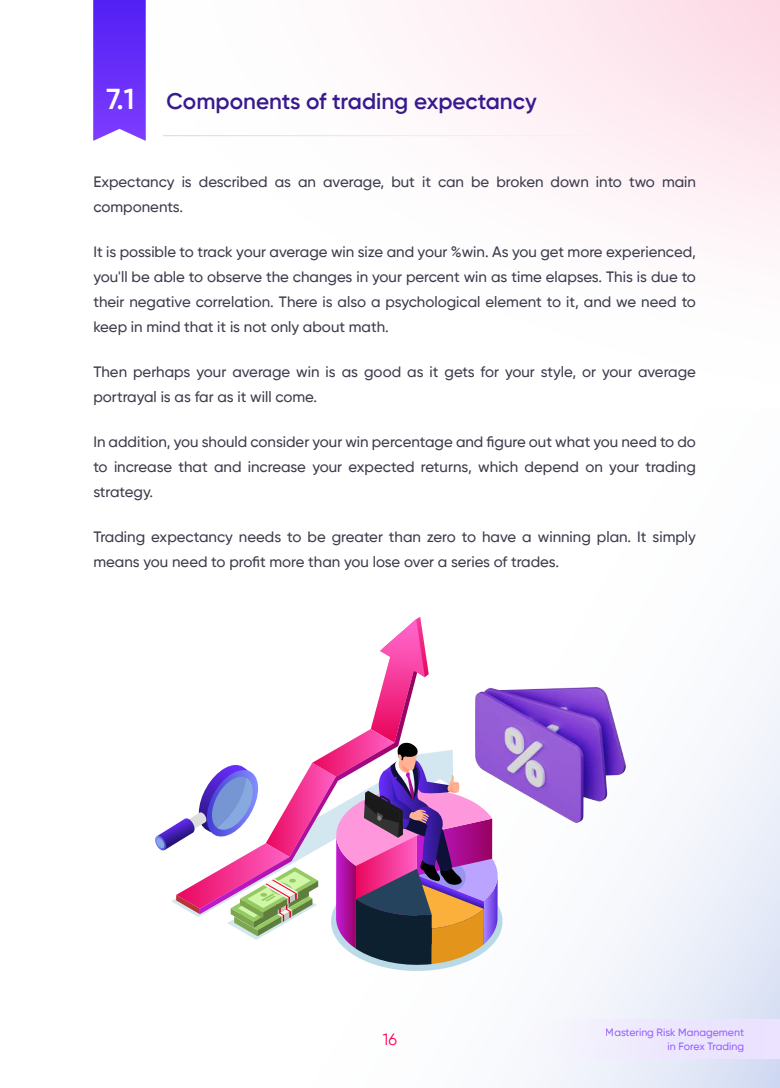
<style>
.page{position:relative;width:780px;height:1088px;background:#fff}
.page>*{position:absolute;margin:0;border:0;box-sizing:border-box;transform-origin:0 0}
.t1{font:600 22.5px "Gilroy";color:#38198e}
.t2{font:16.25px "Gilroy";color:#ff0054}
.t3{font:500 15px/25px "Gilroy";color:#3c3c4c}
.t4{font:500 10.62px/14.1px "Gilroy";color:#803eff;text-align:right}
.s1{font-size:28.75px;color:#fff}
</style>
<div class="page">
<svg style="left:415px;top:0;width:364px;height:242px"></svg>
<svg style="left:502px;top:666px;width:278px;height:422px"></svg>
<svg style="left:93px;top:0;width:53px;height:141px;background:#6e38f8"></svg>
<hr style="left:163px;top:135px;width:545px;height:1px;background:#fff">
<img style="left:502px;top:687px;width:123px;height:135px">
<svg style="left:155px;top:617px;width:347px;height:354px"></svg>
<div style="left:494px;top:1019px;width:285px;height:40px;background:linear-gradient(to right,#f8fafc,#e7defe)"></div>
<h1 class="t1" style="left:107px;top:88px;width:431px"><span class="s1">7.1</span> Components of trading expectancy</h1>
<p class="t3" style="left:93px;top:169px;width:604px">Expectancy is described as an average, but it can be broken down into two main components.</p>
<p class="t3" style="left:93px;top:239px;width:604px;text-align:justify">It is possible to track your average win size and your %win. As you get more experienced, you'll be able to observe the changes in your percent win as time elapses. This is due to their negative correlation. There is also a psychological element to it, and we need to keep in mind that it is not only about math.</p>
<p class="t3" style="left:93px;top:359px;width:604px">Then perhaps your average win is as good as it gets for your style, or your average portrayal is as far as it will come.</p>
<p class="t3" style="left:93px;top:429px;width:604px;text-align:justify">In addition, you should consider your win percentage and figure out what you need to do to increase that and increase your expected returns, which depend on your trading strategy.</p>
<p class="t3" style="left:93px;top:524px;width:604px">Trading expectancy needs to be greater than zero to have a winning plan. It simply means you need to profit more than you lose over a series of trades.</p>
<p class="t2" style="left:383px;top:1029px;width:16px">16</p>
<p class="t4" style="left:605px;top:1024px;width:140px">Mastering Risk Management in Forex Trading</p>
</div>
